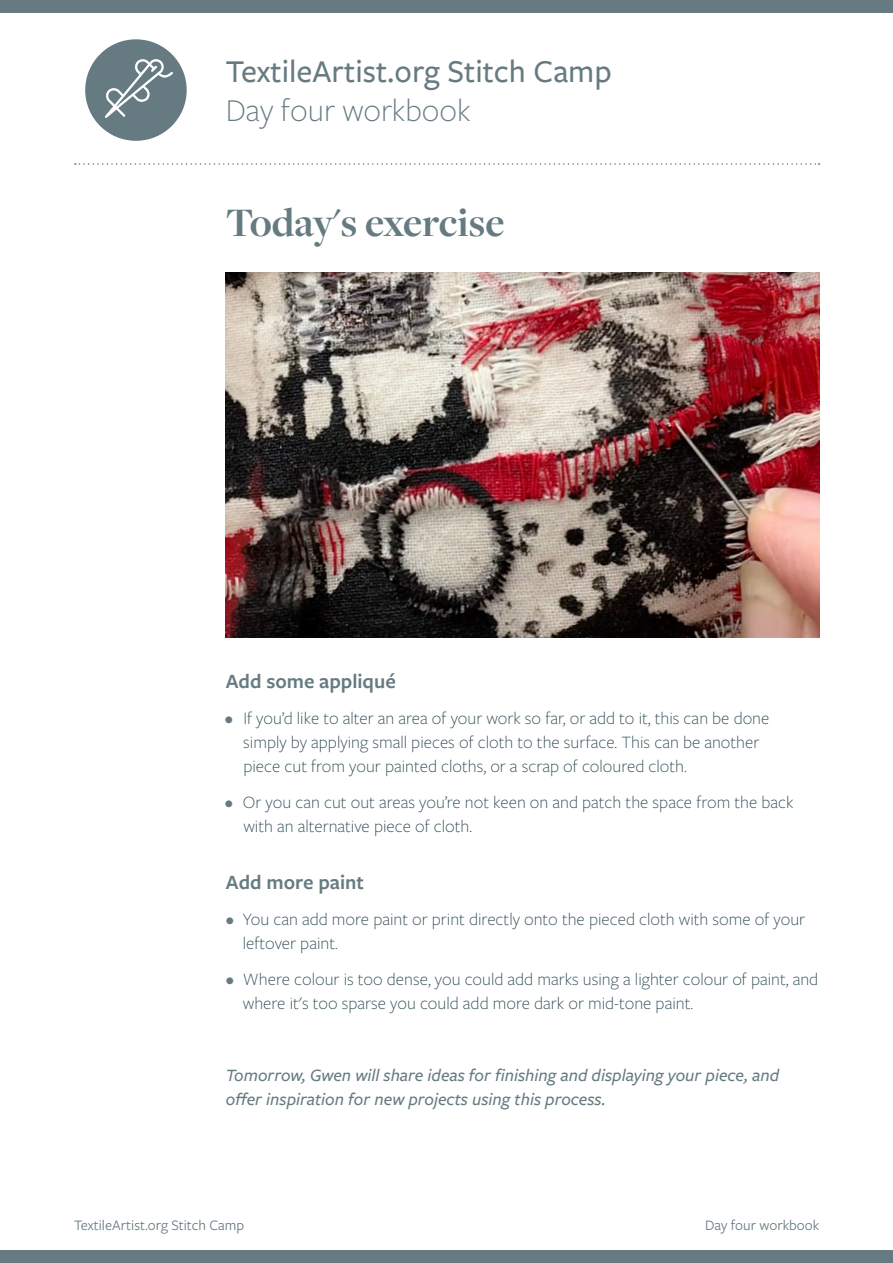
<style>
.page{position:relative;width:893px;height:1263px;background:#fff}
.page>*{position:absolute;margin:0;border:0;box-sizing:border-box;transform-origin:0 0}
.t1{font:700 42px "Freight Disp Pro";letter-spacing:-.005em;color:#667b81}
.t2{font:500 33px "Freight Sans Pro";color:#667b81}
.t3{font:300 33px "Freight Sans Pro";color:#667b81}
.t4{font:600 21px "Freight Sans Pro";color:#667b81}
.t5{font:300 18px/24px "Freight Sans Pro";color:#334f57}
.t6{font:italic 500 18px/24px "Freight Sans Pro";color:#667b81}
.t7{font:15px "Freight Sans Pro";color:#667b81}
.s1{color:#667b81}
</style>
<div class="page">
<div style="left:0;top:0;width:893px;height:13px;background:#667b81"></div>
<svg style="left:75px;top:163px;width:745px;height:2px"></svg>
<div style="left:85px;top:39px;width:102px;height:102px;background:#667b81;border-radius:50%"></div>
<svg style="left:105px;top:59px;width:68px;height:59px"></svg>
<div style="left:0;top:1250px;width:893px;height:13px;background:#667b81"></div>
<img style="left:226px;top:272px;width:593px;height:365px">
<h2 class="t2" style="left:226px;top:49px;width:387px">TextileArtist.org Stitch Camp</h2>
<h2 class="t3" style="left:226px;top:88px;width:246px">Day four workbook</h2>
<h1 class="t1" style="left:226px;top:194px;width:280px">Today's exercise</h1>
<p class="t4" style="left:226px;top:666px;width:172px">Add some appliqué</p>
<p class="t5" style="left:243px;top:705px;width:528px;text-indent:-18px"><span class="s1">•</span> If you’d like to alter an area of your work so far, or add to it, this can be done simply by applying small pieces of cloth to the surface. This can be another piece cut from your painted cloths, or a scrap of coloured cloth.</p>
<p class="t5" style="left:243px;top:789px;width:552px;text-indent:-18px"><span class="s1">•</span> Or you can cut out areas you’re not keen on and patch the space from the back with an alternative piece of cloth.</p>
<p class="t4" style="left:226px;top:868px;width:140px">Add more paint</p>
<p class="t5" style="left:243px;top:906px;width:564px;text-indent:-17px"><span class="s1">•</span> You can add more paint or print directly onto the pieced cloth with some of your leftover paint.</p>
<p class="t5" style="left:243px;top:966px;width:577px;text-indent:-17px"><span class="s1">•</span> Where colour is too dense, you could add marks using a lighter colour of paint, and where it's too sparse you could add more dark or mid-tone paint.</p>
<p class="t6" style="left:226px;top:1062px;width:555px">Tomorrow, Gwen will share ideas for finishing and displaying your piece, and offer inspiration for new projects using this process.</p>
<p class="t7" style="left:74px;top:1215px;width:172px">TextileArtist.org Stitch Camp</p>
<p class="t7" style="left:705px;top:1215px;width:116px">Day four workbook</p>
</div>
